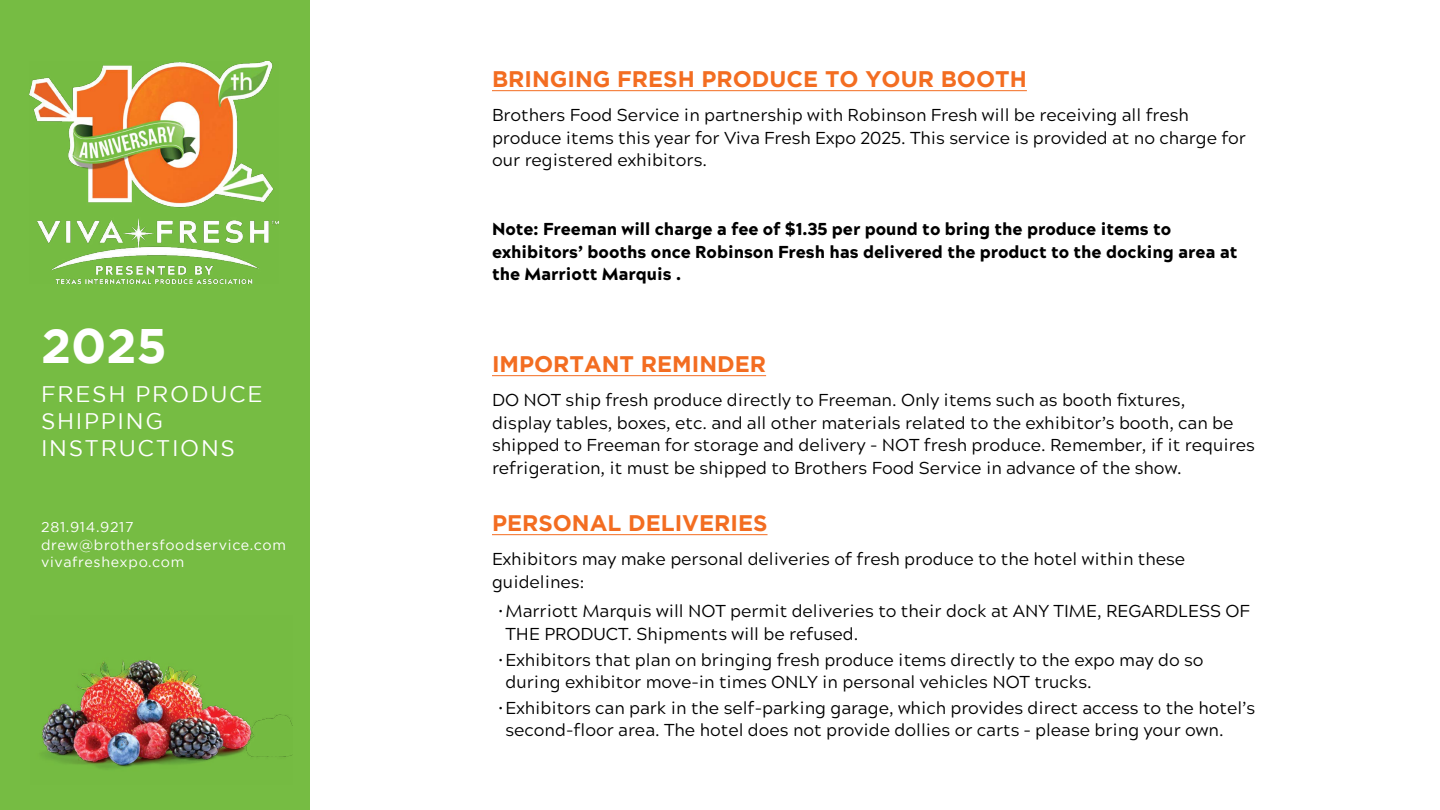
<style>
.page{position:relative;width:1440px;height:810px;background:#fff}
.page>*{position:absolute;margin:0;border:0;box-sizing:border-box;transform-origin:0 0}
.t1{font:700 48.38px "Gotham";color:#fff}
.t2{font:700 22.5px "Gotham";color:#f36d21}
.t3{font:22.5px/27px "Gotham";letter-spacing:.075em;color:#fff}
.t4{font:17.25px/22.5px "Acherus Grotesque";color:#000}
.t5{font:900 17.25px/22.5px "Acherus Grotesque";color:#000}
.t6{font:14.25px/17.1px "Gotham";letter-spacing:.05em;color:#fff}
</style>
<div class="page">
<div style="left:0;top:0;width:310px;height:810px;background:#76bc43"></div>
<img style="left:29px;top:62px;width:249px;height:222px">
<hr style="left:492px;top:90px;width:535px;height:1px;background:#f36d21">
<hr style="left:492px;top:375px;width:274px;height:1px;background:#f36d21">
<hr style="left:492px;top:534px;width:276px;height:1px;background:#f36d21">
<img style="left:42px;top:660px;width:251px;height:109px">
<h1 class="t1" style="left:41px;top:318px;width:127px">2025</h1>
<h2 class="t3" style="left:41px;top:380px;width:223px">FRESH PRODUCE<br>SHIPPING<br>INSTRUCTIONS</h2>
<p class="t6" style="left:41px;top:519px;width:246px">281.914.9217 drew@brothersfoodservice.com vivafreshexpo.com</p>
<h2 class="t2" style="left:492px;top:66px;width:536px">BRINGING FRESH PRODUCE TO YOUR BOOTH</h2>
<p class="t4" style="left:492px;top:103px;width:756px">Brothers Food Service in partnership with Robinson Fresh will be receiving all fresh produce items this year for Viva Fresh Expo 2025. This service is provided at no charge for our registered exhibitors.</p>
<p class="t5" style="left:492px;top:217px;width:747px">Note: Freeman will charge a fee of $1.35 per pound to bring the produce items to exhibitors’ booths once Robinson Fresh has delivered the product to the docking area at the Marriott Marquis .</p>
<h2 class="t2" style="left:492px;top:351px;width:276px">IMPORTANT REMINDER</h2>
<p class="t4" style="left:492px;top:388px;width:764px">DO NOT ship fresh produce directly to Freeman. Only items such as booth fixtures,<br>display tables, boxes, etc. and all other materials related to the exhibitor’s booth, can be shipped to Freeman for storage and delivery - NOT fresh produce. Remember, if it requires refrigeration, it must be shipped to Brothers Food Service in advance of the show.</p>
<h2 class="t2" style="left:492px;top:510px;width:277px">PERSONAL DELIVERIES</h2>
<p class="t4" style="left:492px;top:547px;width:695px">Exhibitors may make personal deliveries of fresh produce to the hotel within these guidelines:</p>
<p class="t4" style="left:505px;top:599px;width:746px;text-indent:-7px">• Marriott Marquis will NOT permit deliveries to their dock at ANY TIME, REGARDLESS OF<br>THE PRODUCT. Shipments will be refused.</p>
<p class="t4" style="left:505px;top:647px;width:700px;text-indent:-7px">• Exhibitors that plan on bringing fresh produce items directly to the expo may do so during exhibitor move-in times ONLY in personal vehicles NOT trucks.</p>
<p class="t4" style="left:505px;top:695px;width:751px;text-indent:-7px">• Exhibitors can park in the self-parking garage, which provides direct access to the hotel’s second-floor area. The hotel does not provide dollies or carts – please bring your own.</p>
</div>
